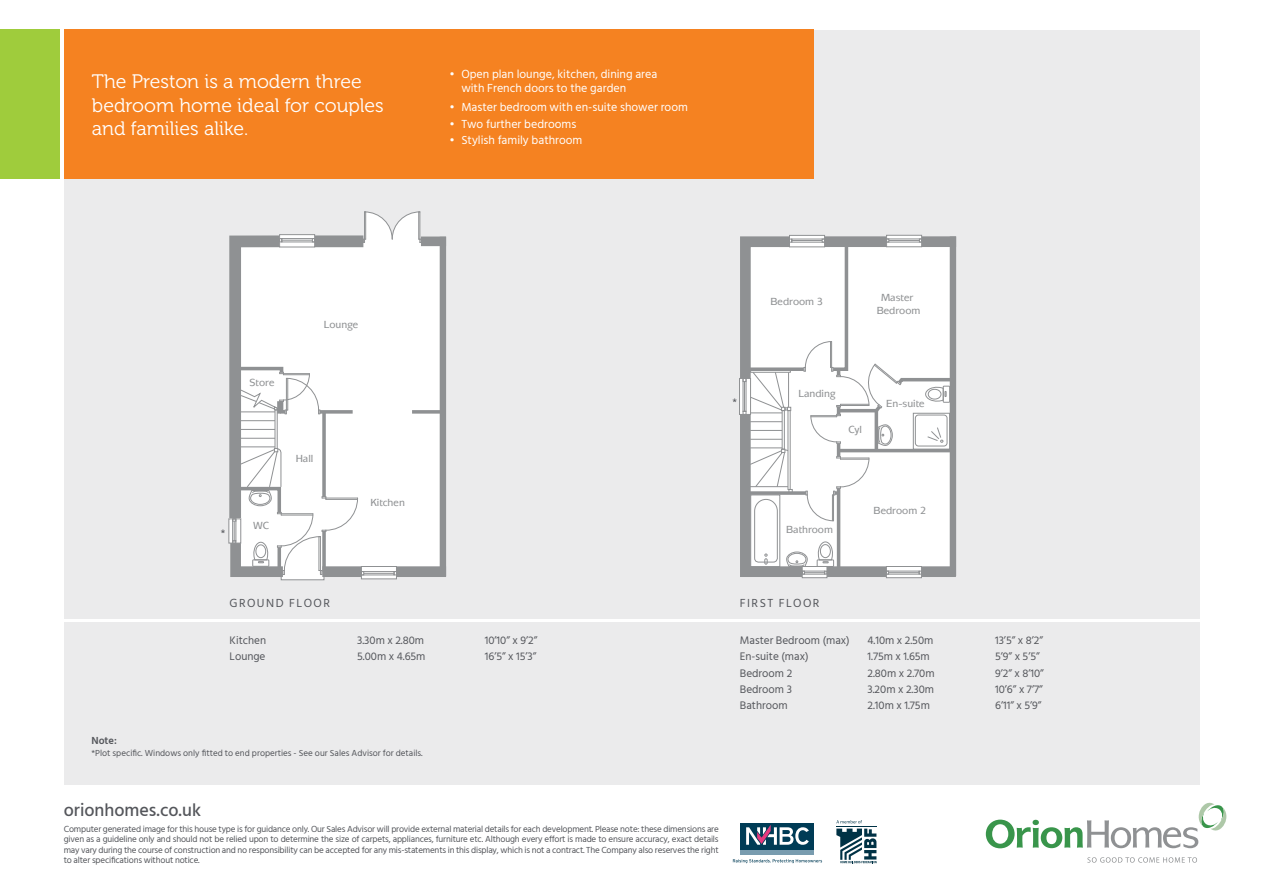
<style>
.page{position:relative;width:1263px;height:893px;background:#fff}
.page>*{position:absolute;margin:0;border:0;box-sizing:border-box;transform-origin:0 0}
.t1{font:19.5px/23.4px "Museo 300";color:#fff}
.t2{font:500 18px "Hind Siliguri";color:#54565b}
.t3{font:12px/14.4px "Hind Siliguri";color:#fff}
.t4{font:12px "Hind Siliguri";letter-spacing:.12em;color:#54565b}
.t5{font:11.25px "Hind Siliguri";color:#54565b}
.t6{font:500 10.65px/12.8px "Mixage ITC Std";color:#8f9193;text-align:center}
.t7{font:600 10.5px "Hind Siliguri";color:#54565b}
.t8{font:9px/10.5px "Hind Siliguri";color:#54565b;text-align:justify}
</style>
<div class="page">
<div style="left:64px;top:30px;width:1135px;height:754px;background:#ebebec"></div>
<svg style="left:1087px;top:857px;width:110px;height:6px"></svg>
<svg style="left:986px;top:802px;width:241px;height:46px"></svg>
<svg style="left:733px;top:859px;width:89px;height:4px"></svg>
<div style="left:740px;top:822px;width:75px;height:33px;background:#003c56"></div>
<hr style="left:741px;top:850px;width:73px;height:4px;background:#799caf">
<svg style="left:746px;top:825px;width:63px;height:20px"></svg>
<div style="left:0;top:30px;width:60px;height:149px;background:#9fcc3c"></div>
<hr style="left:58px;top:619px;width:1144px;height:3px;background:#fff">
<div style="left:234px;top:239px;width:208px;height:335px;background:#fff"></div>
<div style="left:397px;top:566px;width:49px;height:11px;background:#8f9193"></div>
<div style="left:440px;top:237px;width:6px;height:339px;background:#8f9193"></div>
<div style="left:421px;top:237px;width:25px;height:9px;background:#8f9193"></div>
<svg style="left:422px;top:410px;width:18px;height:4px"></svg>
<svg style="left:228px;top:211px;width:194px;height:370px"></svg>
<div style="left:921px;top:566px;width:35px;height:11px;background:#8f9193"></div>
<div style="left:950px;top:236px;width:6px;height:340px;background:#8f9193"></div>
<svg style="left:739px;top:234px;width:216px;height:345px"></svg>
<div style="left:64px;top:30px;width:750px;height:149px;background:#f58221"></div>
<svg style="left:836px;top:829px;width:40px;height:34px"></svg>
<hr style="left:836px;top:826px;width:40px;height:1px;background:#003245">
<svg style="left:836px;top:820px;width:26px;height:3px"></svg>
<h1 class="t1" style="left:92px;top:70px;width:293px">The Preston is a modern three bedroom home ideal for couples and families alike.</h1>
<h3 class="t3" style="left:461px;top:68px;width:198px;text-indent:-12px">• Open plan lounge, kitchen, dining area with French doors to the garden</h3>
<h3 class="t3" style="left:449px;top:101px;width:240px">• Master bedroom with en-suite shower room</h3>
<h3 class="t3" style="left:449px;top:117px;width:128px">• Two further bedrooms</h3>
<h3 class="t3" style="left:449px;top:134px;width:135px">• Stylish family bathroom</h3>
<p class="t6" style="left:250px;top:376px;width:27px">Store</p>
<p class="t6" style="left:324px;top:318px;width:36px">Lounge</p>
<p class="t5" style="left:221px;top:525px;width:6px">*</p>
<p class="t6" style="left:253px;top:519px;width:18px">WC</p>
<p class="t6" style="left:296px;top:452px;width:19px">Hall</p>
<p class="t6" style="left:370px;top:496px;width:36px">Kitchen</p>
<p class="t5" style="left:732px;top:394px;width:6px">*</p>
<p class="t6" style="left:770px;top:295px;width:54px">Bedroom 3</p>
<p class="t6" style="left:877px;top:291px;width:45px">Master<br>Bedroom</p>
<p class="t6" style="left:798px;top:387px;width:39px">Landing</p>
<p class="t6" style="left:848px;top:423px;width:15px">Cyl</p>
<p class="t6" style="left:886px;top:397px;width:40px">En-suite</p>
<p class="t6" style="left:786px;top:523px;width:48px">Bathroom</p>
<p class="t6" style="left:874px;top:504px;width:54px">Bedroom 2</p>
<h3 class="t4" style="left:230px;top:594px;width:102px">GROUND FLOOR</h3>
<p class="t5" style="left:230px;top:632px;width:38px">Kitchen</p>
<p class="t5" style="left:357px;top:632px;width:68px">3.30m x 2.80m</p>
<p class="t5" style="left:485px;top:632px;width:54px">10’10” x 9’2”</p>
<p class="t5" style="left:230px;top:649px;width:37px">Lounge</p>
<p class="t5" style="left:357px;top:649px;width:70px">5.00m x 4.65m</p>
<p class="t5" style="left:485px;top:649px;width:53px">16’5” x 15’3”</p>
<p class="t7" style="left:91px;top:732px;width:27px">Note:</p>
<p class="t8" style="left:91px;top:748px;width:333px">*Plot specific. Windows only fitted to end properties - See our Sales Advisor for details.</p>
<h2 class="t2" style="left:64px;top:797px;width:139px">orionhomes.co.uk</h2>
<p class="t8" style="left:64px;top:824px;width:656px">Computer generated image for this house type is for guidance only. Our Sales Advisor will provide external material details for each development. Please note: these dimensions are given as a guideline only and should not be relied upon to determine the size of carpets, appliances, furniture etc. Although every effort is made to ensure accuracy, exact details may vary during the course of construction and no responsibility can be accepted for any mis-statements in this display, which is not a contract. The Company also reserves the right to alter specifications without notice.</p>
<h3 class="t4" style="left:740px;top:594px;width:81px">FIRST FLOOR</h3>
<p class="t5" style="left:740px;top:632px;width:111px">Master Bedroom (max)</p>
<p class="t5" style="left:867px;top:632px;width:67px">4.10m x 2.50m</p>
<p class="t5" style="left:995px;top:632px;width:49px">13’5” x 8’2”</p>
<p class="t5" style="left:740px;top:649px;width:70px">En-suite (max)</p>
<p class="t5" style="left:867px;top:649px;width:64px">1.75m x 1.65m</p>
<p class="t5" style="left:995px;top:649px;width:46px">5’9” x 5’5”</p>
<p class="t5" style="left:740px;top:665px;width:54px">Bedroom 2</p>
<p class="t5" style="left:867px;top:665px;width:69px">2.80m x 2.70m</p>
<p class="t5" style="left:995px;top:665px;width:50px">9’2” x 8’10”</p>
<p class="t5" style="left:740px;top:681px;width:53px">Bedroom 3</p>
<p class="t5" style="left:867px;top:681px;width:68px">3.20m x 2.30m</p>
<p class="t5" style="left:995px;top:681px;width:49px">10’6” x 7’7”</p>
<p class="t5" style="left:740px;top:697px;width:49px">Bathroom</p>
<p class="t5" style="left:867px;top:697px;width:64px">2.10m x 1.75m</p>
<p class="t5" style="left:995px;top:697px;width:48px">6’11” x 5’9”</p>
</div>
